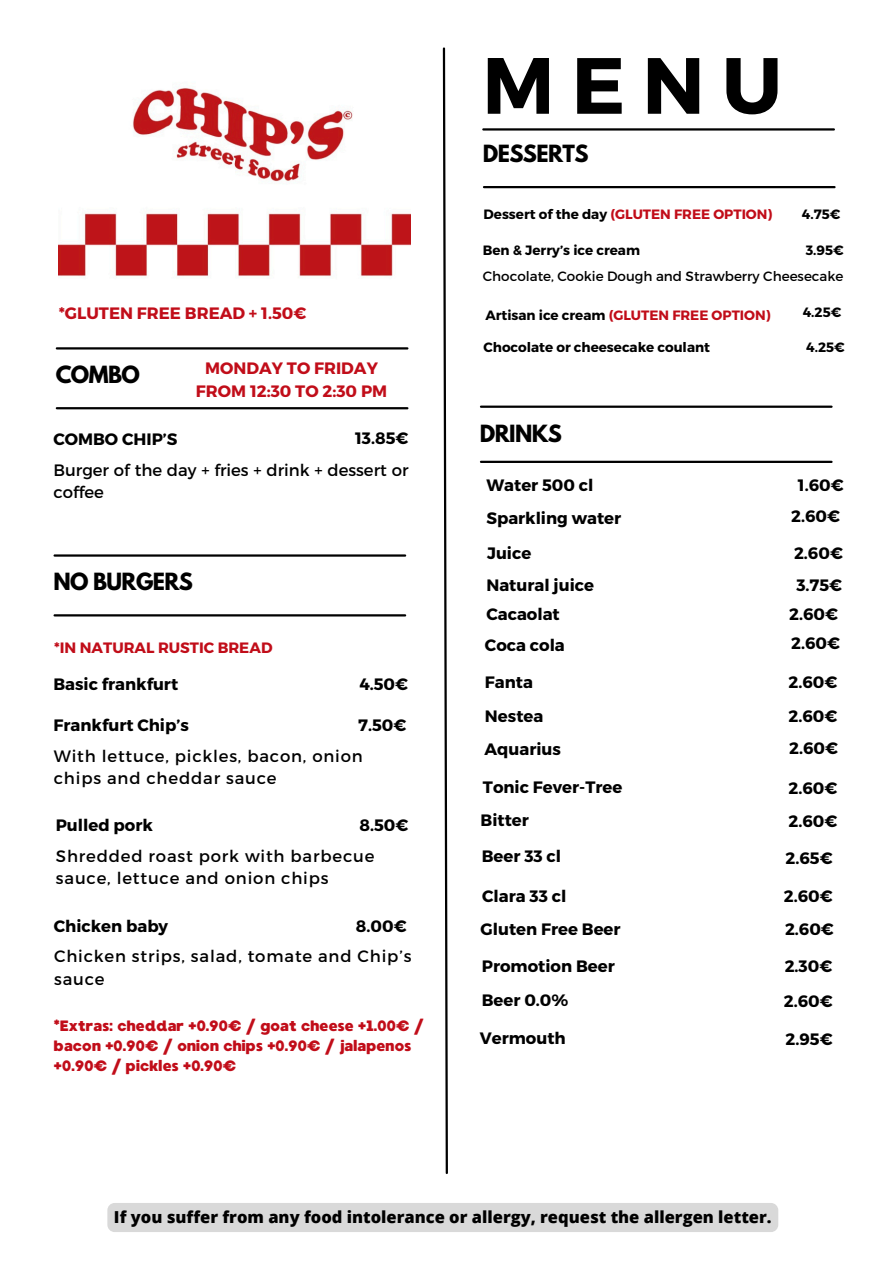
<style>
.page{position:relative;width:894px;height:1264px;background:#fff}
.page>*{position:absolute;margin:0;border:0;box-sizing:border-box;transform-origin:0 0}
.t1{font:700 79.5px "Montserrat";color:#000}
.t2{font:700 21px "League Spartan";letter-spacing:-.03em;color:#000}
.t3{font:700 16.5px "Montserrat";color:#000}
.t4{font:16.5px/22.5px "Montserrat";letter-spacing:.05em;color:#000}
.t5{font:800 16.5px "Open Sans";color:#000}
.t6{font:700 16.5px/22.5px "Montserrat";color:#c10d19;text-align:center}
.t7{font:16.5px/22.5px "Montserrat";color:#000}
.t8{font:15px/20.2px "MADE Waffle Soft";letter-spacing:-.03em;color:#c10d19}
.t9{font:700 15px "Montserrat";color:#c10d19}
.t10{font:700 13.5px "Montserrat";color:#000}
.t11{font:700 13.5px "Montserrat";color:#c10d19}
.t12{font:13.5px "Montserrat";color:#000}
.s1{color:#000}
</style>
<div class="page">
<hr style="left:55px;top:554px;width:350px;height:2px;background:#000">
<hr style="left:483px;top:128px;width:350px;height:3px;background:#000">
<hr style="left:55px;top:614px;width:350px;height:2px;background:#000">
<hr style="left:484px;top:186px;width:350px;height:2px;background:#000">
<svg style="left:442px;top:47px;width:6px;height:1127px"></svg>
<img style="left:58px;top:87px;width:353px;height:191px">
<hr style="left:57px;top:347px;width:350px;height:2px;background:#000">
<hr style="left:57px;top:407px;width:350px;height:2px;background:#000">
<hr style="left:481px;top:405px;width:350px;height:3px;background:#000">
<hr style="left:481px;top:461px;width:350px;height:2px;background:#000">
<div style="left:107px;top:1202px;width:671px;height:29px;background:#d9d9d9;border-radius:7px"></div>
<p class="t1" style="left:482px;top:34px;width:301px">MENU</p>
<h3 class="t2" style="left:482px;top:143px;width:107px">DESSERTS</h3>
<h2 class="t11" style="left:483px;top:205px;width:290px"><span class="s1">Dessert of the day</span> (GLUTEN FREE OPTION)</h2>
<h5 class="t10" style="left:801px;top:205px;width:40px">4.75€</h5>
<h3 class="t10" style="left:482px;top:242px;width:159px">Ben &amp; Jerry’s ice cream</h3>
<h5 class="t10" style="left:805px;top:242px;width:39px">3.95€</h5>
<h4 class="t12" style="left:482px;top:267px;width:362px">Chocolate, Cookie Dough and Strawberry Cheesecake</h4>
<h4 class="t6" style="left:59px;top:300px;width:249px">*GLUTEN FREE BREAD + 1.50€</h4>
<h3 class="t11" style="left:485px;top:306px;width:286px"><span class="s1">Artisan ice cream</span> (GLUTEN FREE OPTION)</h3>
<h4 class="t10" style="left:802px;top:304px;width:40px">4.25€</h4>
<h4 class="t2" style="left:56px;top:364px;width:86px">COMBO</h4>
<h5 class="t6" style="left:196px;top:356px;width:193px">MONDAY TO FRIDAY<br>FROM 12:30 TO 2:30 PM</h5>
<h3 class="t3" style="left:53px;top:428px;width:125px">COMBO CHIP’S</h3>
<h4 class="t3" style="left:355px;top:427px;width:55px">13.85€</h4>
<h3 class="t7" style="left:53px;top:458px;width:356px">Burger of the day + fries + drink + dessert or coffee</h3>
<p class="t2" style="left:53px;top:571px;width:141px">NO BURGERS</p>
<h4 class="t9" style="left:54px;top:637px;width:220px">*IN NATURAL RUSTIC BREAD</h4>
<h3 class="t3" style="left:53px;top:673px;width:126px">Basic frankfurt</h3>
<h3 class="t3" style="left:359px;top:673px;width:50px">4.50€</h3>
<p class="t3" style="left:54px;top:715px;width:137px">Frankfurt Chip’s</p>
<h3 class="t4" style="left:54px;top:743px;width:310px">With lettuce, pickles, bacon, onion chips and cheddar sauce</h3>
<p class="t3" style="left:358px;top:715px;width:50px">7.50€</p>
<h2 class="t3" style="left:56px;top:814px;width:99px">Pulled pork</h2>
<p class="t4" style="left:56px;top:843px;width:320px">Shredded roast pork with barbecue sauce, lettuce and onion chips</p>
<h3 class="t3" style="left:359px;top:814px;width:50px">8.50€</h3>
<h4 class="t3" style="left:54px;top:915px;width:116px">Chicken baby</h4>
<h4 class="t4" style="left:54px;top:944px;width:359px">Chicken strips, salad, tomate and Chip’s sauce</h4>
<h3 class="t3" style="left:356px;top:915px;width:52px">8.00€</h3>
<h3 class="t8" style="left:54px;top:1015px;width:372px">*Extras: cheddar +0.90€ / goat cheese +1.00€ / bacon +0.90€ / onion chips +0.90€ / jalapenos +0.90€ / pickles +0.90€</h3>
<h4 class="t10" style="left:483px;top:338px;width:228px">Chocolate or cheesecake coulant</h4>
<h3 class="t10" style="left:806px;top:338px;width:40px">4.25€</h3>
<h3 class="t2" style="left:479px;top:423px;width:84px">DRINKS</h3>
<h5 class="t3" style="left:486px;top:474px;width:109px">Water 500 cl</h5>
<h4 class="t3" style="left:797px;top:474px;width:47px">1.60€</h4>
<h4 class="t3" style="left:486px;top:507px;width:136px">Sparkling water</h4>
<h3 class="t3" style="left:791px;top:505px;width:50px">2.60€</h3>
<p class="t3" style="left:487px;top:542px;width:46px">Juice</p>
<h1 class="t3" style="left:793px;top:542px;width:50px">2.60€</h1>
<h4 class="t3" style="left:486px;top:574px;width:109px">Natural juice</h4>
<h3 class="t3" style="left:796px;top:574px;width:47px">3.75€</h3>
<h4 class="t3" style="left:486px;top:603px;width:75px">Cacaolat</h4>
<h3 class="t3" style="left:789px;top:603px;width:50px">2.60€</h3>
<h4 class="t3" style="left:485px;top:634px;width:81px">Coca cola</h4>
<p class="t3" style="left:485px;top:671px;width:50px">Fanta</p>
<h2 class="t3" style="left:791px;top:632px;width:50px">2.60€</h2>
<p class="t3" style="left:788px;top:671px;width:50px">2.60€</p>
<p class="t3" style="left:485px;top:705px;width:60px">Nestea</p>
<h6 class="t3" style="left:788px;top:705px;width:50px">2.60€</h6>
<p class="t3" style="left:484px;top:738px;width:78px">Aquarius</p>
<h6 class="t3" style="left:789px;top:737px;width:50px">2.60€</h6>
<p class="t3" style="left:483px;top:776px;width:141px">Tonic Fever-Tree</p>
<h6 class="t3" style="left:788px;top:777px;width:50px">2.60€</h6>
<h3 class="t3" style="left:480px;top:809px;width:50px">Bitter</h3>
<h4 class="t3" style="left:788px;top:810px;width:50px">2.60€</h4>
<p class="t3" style="left:481px;top:845px;width:81px">Beer 33 cl</p>
<p class="t3" style="left:785px;top:847px;width:49px">2.65€</p>
<h2 class="t3" style="left:482px;top:885px;width:86px">Clara 33 cl</h2>
<p class="t3" style="left:783px;top:885px;width:50px">2.60€</p>
<h3 class="t3" style="left:480px;top:918px;width:141px">Gluten Free Beer</h3>
<h4 class="t3" style="left:784px;top:918px;width:50px">2.60€</h4>
<h3 class="t3" style="left:481px;top:955px;width:134px">Promotion Beer</h3>
<h4 class="t3" style="left:784px;top:955px;width:49px">2.30€</h4>
<h4 class="t3" style="left:481px;top:989px;width:88px">Beer 0.0%</h4>
<h3 class="t3" style="left:783px;top:990px;width:50px">2.60€</h3>
<h6 class="t3" style="left:479px;top:1027px;width:87px">Vermouth</h6>
<p class="t3" style="left:785px;top:1028px;width:49px">2.95€</p>
<h3 class="t5" style="left:114px;top:1205px;width:659px">If you suffer from any food intolerance or allergy, request the allergen letter.</h3>
</div>
